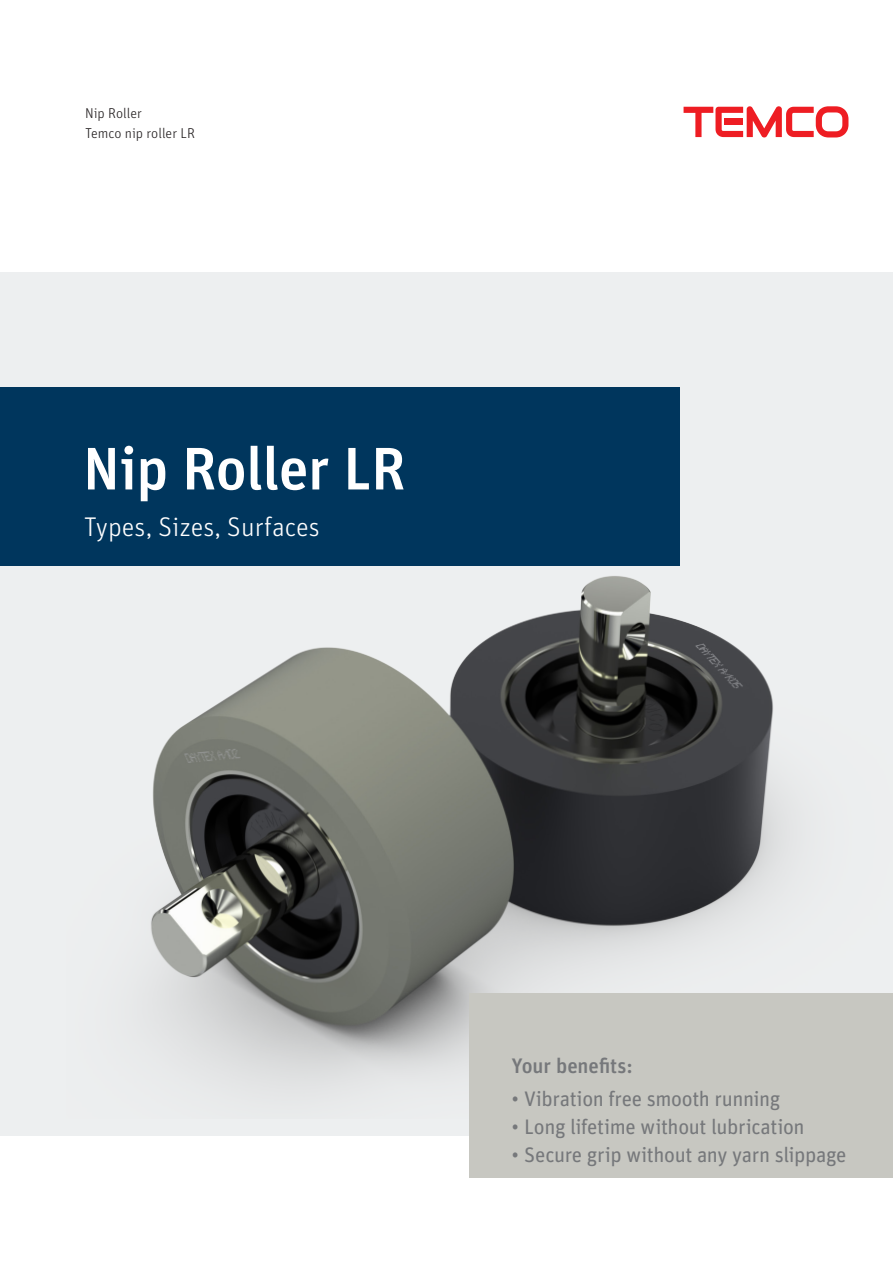
<style>
.page{position:relative;width:893px;height:1263px;background:#fff}
.page>*{position:absolute;margin:0;border:0;box-sizing:border-box;transform-origin:0 0}
.header_-_machine_name_-_green{font:500 60px "Unit Pro";letter-spacing:-.01em;color:#fff}
.full_name_of_machine{font:300 27px "Unit Pro";color:#fff}
.t1{font:21px "Unit Pro";letter-spacing:-.02em;color:#76787b}
.slogan{font:500 21px "Unit Pro";letter-spacing:-.005em;color:#76787b}
.Identification{font:300 14.25px "Unit Pro";color:#231f20}
</style>
<div class="page">
<div style="left:0;top:272px;width:893px;height:863px;background:#edeff0"></div>
<img style="left:150px;top:414px;width:640px;height:676px">
<div style="left:0;top:387px;width:679px;height:179px;background:#003a63"></div>
<svg style="left:684px;top:106px;width:164px;height:31px"></svg>
<div style="left:469px;top:993px;width:424px;height:185px;background:#c7c7c1"></div>
<p class="Identification" style="left:85px;top:103px;width:58px">Nip Roller</p>
<p class="Identification" style="left:85px;top:123px;width:111px">Temco nip roller LR</p>
<p class="header_-_machine_name_-_green" style="left:83px;top:424px;width:324px">Nip Roller LR</p>
<p class="full_name_of_machine" style="left:84px;top:508px;width:237px">Types, Sizes, Surfaces</p>
<p class="slogan" style="left:512px;top:1050px;width:123px">Your benefits:</p>
<p class="t1" style="left:512px;top:1083px;width:270px">• Vibration free smooth running</p>
<p class="t1" style="left:512px;top:1112px;width:295px">• Long lifetime without lubrication</p>
<p class="t1" style="left:512px;top:1140px;width:336px">• Secure grip without any yarn slippage</p>
</div>
